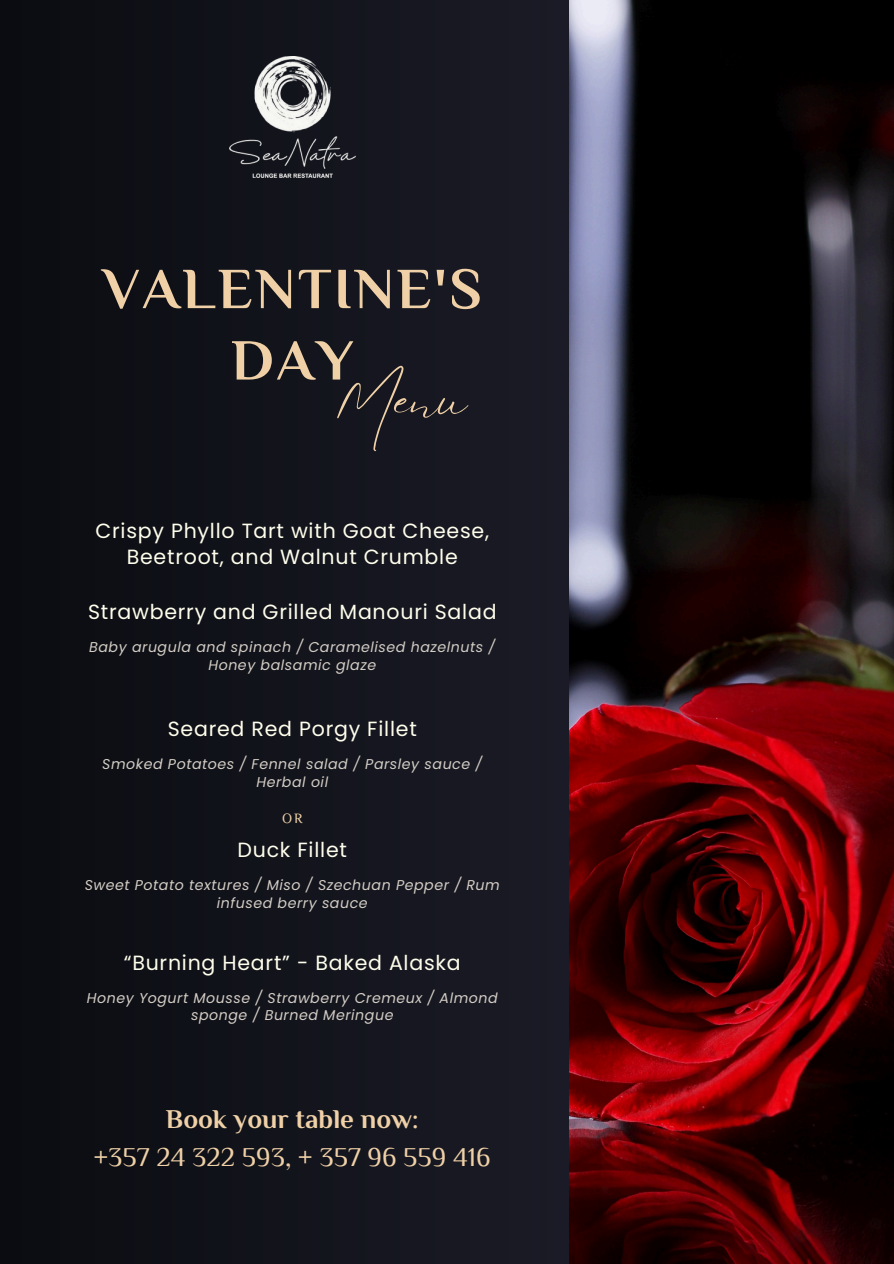
<style>
.page{position:relative;width:894px;height:1264px;background:#fff}
.page>*{position:absolute;margin:0;border:0;box-sizing:border-box;transform-origin:0 0}
.t1{font:700 58.05px/71.4px "Philosopher";letter-spacing:.045em;color:#efd0a7;text-align:center}
.t2{font:51.3px "Eyesome Script";color:#efd0a7}
.t3{font:27px/37.2px "Philosopher";color:#efd0a7;text-align:center}
.t4{font:20.55px/26.1px "Poppins";letter-spacing:.035em;color:#fffeec;text-align:center}
.t5{font:italic 14.25px/17.7px "Poppins";letter-spacing:.035em;color:#d4cdc5;text-align:center}
.t6{font:14.25px "Philosopher";color:#efd0a7}
.s1{font-weight:700}
</style>
<div class="page">
<div style="left:0;top:0;width:893px;height:1263px;background:#12141b"></div>
<img style="left:569px;top:0;width:324px;height:1263px">
<img style="left:229px;top:56px;width:126px;height:122px">
<p class="t1" style="left:103px;top:259px;width:380px">VALENTINE'S<br>DAY</p>
<h1 class="t2" style="left:334px;top:367px;width:134px">Menu</h1>
<h2 class="t4" style="left:95px;top:517px;width:395px">Crispy Phyllo Tart with Goat Cheese,<br>Beetroot, and Walnut Crumble</h2>
<h4 class="t4" style="left:88px;top:599px;width:410px">Strawberry and Grilled Manouri Salad</h4>
<p class="t5" style="left:89px;top:638px;width:407px">Baby arugula and spinach / Caramelised hazelnuts /<br>Honey balsamic glaze</p>
<h4 class="t4" style="left:168px;top:716px;width:250px">Seared Red Porgy Fillet</h4>
<p class="t5" style="left:102px;top:755px;width:381px">Smoked Potatoes / Fennel salad / Parsley sauce /<br>Herbal oil</p>
<h4 class="t6" style="left:282px;top:813px;width:22px">OR</h4>
<h5 class="t4" style="left:237px;top:837px;width:111px">Duck Fillet</h5>
<h4 class="t5" style="left:85px;top:876px;width:416px">Sweet Potato textures / Miso / Szechuan Pepper / Rum infused berry sauce</h4>
<p class="t4" style="left:124px;top:949px;width:338px">“Burning Heart” - Baked Alaska</p>
<h4 class="t5" style="left:87px;top:988px;width:412px">Honey Yogurt Mousse / Strawberry Cremeux / Almond sponge / Burned Meringue</h4>
<p class="t3" style="left:94px;top:1103px;width:398px"><span class="s1">Book your table now:<br></span>+357 24 322 593, + 357 96 559 416</p>
</div>
